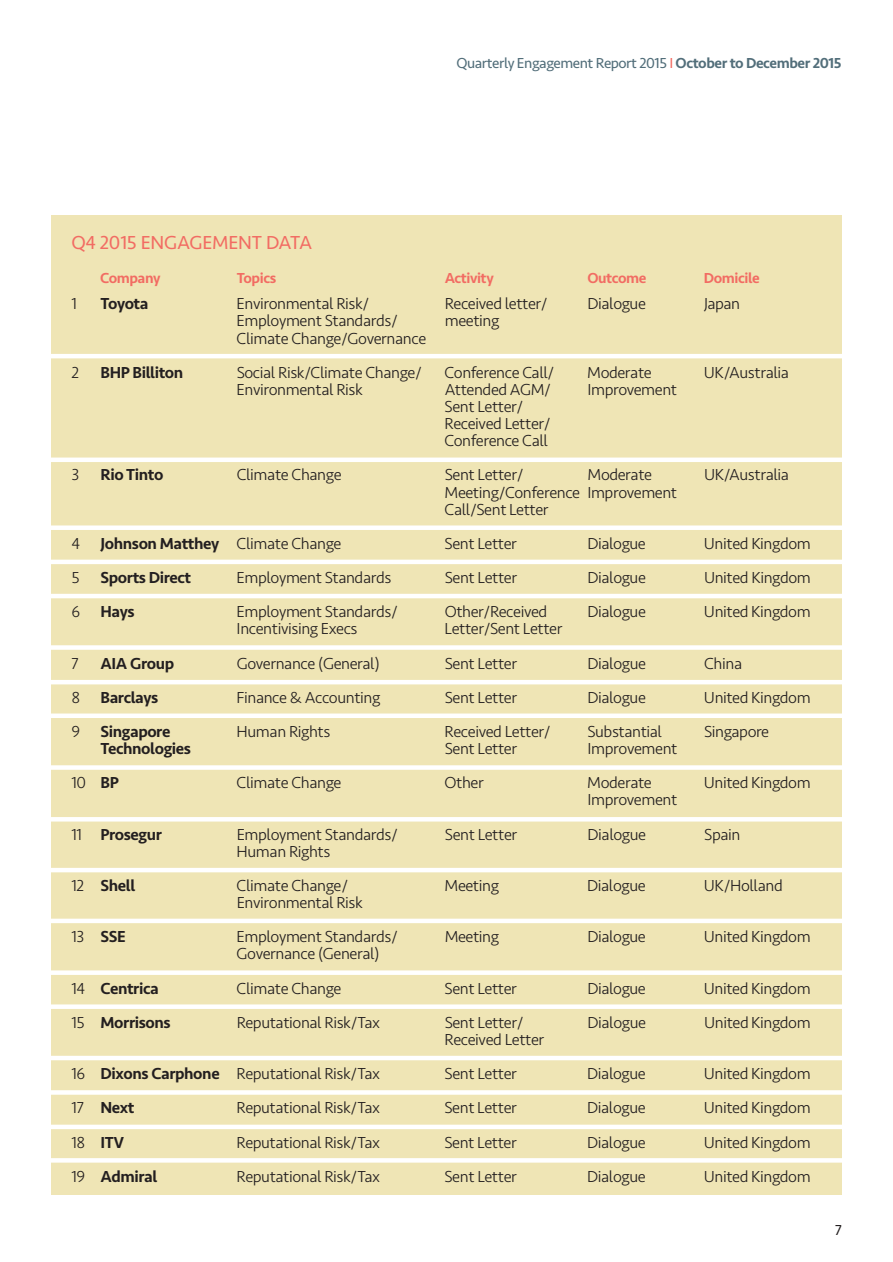
<style>
.page{position:relative;width:893px;height:1262px;background:#fff}
.page>*{position:absolute;margin:0;border:0;box-sizing:border-box;transform-origin:0 0}
.t1{font:19.5px "Seravek";letter-spacing:-.01em;color:#f26c63}
.t2{font:300 16.5px/17.1px "Seravek";letter-spacing:-.025em;color:#231f20}
.t3{font:500 16.5px "Seravek";letter-spacing:-.025em;color:#231f20}
.t4{font:15px "Seravek";letter-spacing:-.03em;color:#526e7a}
.t5{font:500 15px "Seravek";letter-spacing:-.03em;color:#f26c63}
.t6{font:15px "Seravek";color:#231f20}
.s1{color:#f26c63}
.s2{font-weight:500}
.s3{font-weight:300}
</style>
<div class="page">
<div style="left:51px;top:215px;width:790px;height:980px;background:#efe5b5"></div>
<hr style="left:42px;top:354px;width:817px;height:4px;background:#fff">
<div style="left:42px;top:457px;width:817px;height:5px;background:#fff"></div>
<div style="left:42px;top:525px;width:817px;height:5px;background:#fff"></div>
<div style="left:42px;top:559px;width:817px;height:5px;background:#fff"></div>
<hr style="left:42px;top:594px;width:817px;height:4px;background:#fff">
<div style="left:42px;top:645px;width:817px;height:5px;background:#fff"></div>
<hr style="left:42px;top:680px;width:817px;height:4px;background:#fff">
<div style="left:42px;top:713px;width:817px;height:5px;background:#fff"></div>
<svg style="left:51px;top:765px;width:791px;height:4px;background:#fdfdf9"></svg>
<hr style="left:42px;top:817px;width:817px;height:4px;background:#fff">
<hr style="left:42px;top:868px;width:817px;height:4px;background:#fff">
<div style="left:42px;top:918px;width:817px;height:5px;background:#fff"></div>
<div style="left:42px;top:970px;width:817px;height:5px;background:#fff"></div>
<div style="left:42px;top:1004px;width:817px;height:5px;background:#fff"></div>
<div style="left:42px;top:1055px;width:817px;height:5px;background:#fff"></div>
<svg style="left:51px;top:1090px;width:791px;height:4px;background:#fefdfa"></svg>
<div style="left:42px;top:1124px;width:817px;height:5px;background:#fff"></div>
<hr style="left:42px;top:1158px;width:817px;height:4px;background:#fff">
<p class="t4" style="left:456px;top:58px;width:386px">Quarterly Engagement Report 2015 <span class="s1">I</span> <span class="s2">October to December 2015</span></p>
<p class="t1" style="left:71px;top:235px;width:242px">Q4 2015 ENGAGEMENT DATA</p>
<p class="t5" style="left:100px;top:272px;width:62px">Company</p>
<p class="t5" style="left:237px;top:272px;width:41px">Topics</p>
<p class="t5" style="left:444px;top:272px;width:51px">Activity</p>
<p class="t5" style="left:587px;top:272px;width:61px">Outcome</p>
<p class="t5" style="left:704px;top:272px;width:57px">Domicile</p>
<p class="t2" style="left:71px;top:297px;width:7px">1</p>
<p class="t3" style="left:100px;top:298px;width:49px">Toyota</p>
<p class="t2" style="left:237px;top:297px;width:134px">Environmental Risk/</p>
<p class="t2" style="left:445px;top:297px;width:104px">Received letter/</p>
<p class="t2" style="left:587px;top:297px;width:60px">Dialogue</p>
<p class="t2" style="left:704px;top:297px;width:38px">Japan</p>
<p class="t2" style="left:237px;top:314px;width:163px">Employment Standards/</p>
<p class="t2" style="left:445px;top:314px;width:56px">meeting</p>
<p class="t2" style="left:236px;top:331px;width:191px">Climate Change/Governance</p>
<p class="t2" style="left:71px;top:365px;width:9px">2</p>
<p class="t3" style="left:100px;top:366px;width:84px">BHP Billiton</p>
<p class="t2" style="left:237px;top:365px;width:187px">Social Risk/Climate Change/</p>
<p class="t2" style="left:444px;top:365px;width:111px">Conference Call/</p>
<p class="t2" style="left:587px;top:365px;width:66px">Moderate</p>
<p class="t2" style="left:703px;top:365px;width:87px">UK/Australia</p>
<p class="t2" style="left:237px;top:382px;width:128px">Environmental Risk</p>
<p class="t2" style="left:445px;top:382px;width:108px">Attended AGM/</p>
<p class="t2" style="left:587px;top:382px;width:91px">Improvement</p>
<p class="t2" style="left:444px;top:399px;width:107px">Sent Letter/<br>Received Letter/<br>Conference Call</p>
<p class="t2" style="left:71px;top:468px;width:9px">3</p>
<p class="t3" style="left:100px;top:469px;width:64px">Rio Tinto</p>
<p class="t2" style="left:237px;top:468px;width:106px">Climate Change</p>
<p class="t2" style="left:444px;top:468px;width:80px">Sent Letter/</p>
<p class="t2" style="left:587px;top:468px;width:66px">Moderate</p>
<p class="t2" style="left:704px;top:468px;width:86px">UK/Australia</p>
<p class="t2" style="left:444px;top:485px;width:234px">Meeting/Conference Improvement<br>Call/Sent Letter</p>
<p class="t2" style="left:71px;top:536px;width:271px">4 <span class="s2">Johnson Matthey</span> Climate Change</p>
<p class="t2" style="left:444px;top:536px;width:74px">Sent Letter</p>
<p class="t2" style="left:587px;top:536px;width:60px">Dialogue</p>
<p class="t2" style="left:704px;top:536px;width:108px">United Kingdom</p>
<p class="t2" style="left:71px;top:570px;width:10px">5</p>
<p class="t3" style="left:100px;top:571px;width:92px">Sports Direct</p>
<p class="t2" style="left:237px;top:570px;width:156px">Employment Standards</p>
<p class="t2" style="left:445px;top:570px;width:74px">Sent Letter</p>
<p class="t2" style="left:587px;top:570px;width:60px">Dialogue</p>
<p class="t2" style="left:704px;top:570px;width:108px">United Kingdom</p>
<p class="t3" style="left:71px;top:605px;width:65px"><span class="s3">6</span> Hays</p>
<p class="t2" style="left:237px;top:604px;width:163px">Employment Standards/</p>
<p class="t2" style="left:445px;top:604px;width:104px">Other/Received</p>
<p class="t2" style="left:587px;top:604px;width:60px">Dialogue</p>
<p class="t2" style="left:704px;top:604px;width:108px">United Kingdom</p>
<p class="t2" style="left:237px;top:622px;width:122px">Incentivising Execs</p>
<p class="t2" style="left:444px;top:622px;width:119px">Letter/Sent Letter</p>
<p class="t2" style="left:71px;top:656px;width:9px">7</p>
<p class="t3" style="left:100px;top:657px;width:75px">AIA Group</p>
<p class="t2" style="left:237px;top:656px;width:145px">Governance (General)</p>
<p class="t2" style="left:444px;top:656px;width:74px">Sent Letter</p>
<p class="t2" style="left:587px;top:656px;width:60px">Dialogue</p>
<p class="t2" style="left:704px;top:656px;width:40px">China</p>
<p class="t3" style="left:71px;top:691px;width:88px"><span class="s3">8</span> Barclays</p>
<p class="t2" style="left:237px;top:690px;width:145px">Finance &amp; Accounting</p>
<p class="t2" style="left:444px;top:690px;width:74px">Sent Letter</p>
<p class="t2" style="left:587px;top:690px;width:60px">Dialogue</p>
<p class="t2" style="left:704px;top:690px;width:108px">United Kingdom</p>
<p class="t3" style="left:71px;top:725px;width:100px"><span class="s3">9</span> Singapore</p>
<p class="t2" style="left:237px;top:724px;width:95px">Human Rights</p>
<p class="t2" style="left:444px;top:724px;width:108px">Received Letter/</p>
<p class="t2" style="left:587px;top:724px;width:76px">Substantial</p>
<p class="t2" style="left:704px;top:724px;width:67px">Singapore</p>
<p class="t3" style="left:100px;top:742px;width:92px">Technologies</p>
<p class="t2" style="left:444px;top:741px;width:74px">Sent Letter</p>
<p class="t2" style="left:587px;top:741px;width:91px">Improvement</p>
<p class="t2" style="left:71px;top:775px;width:49px">10 <span class="s2">BP</span></p>
<p class="t2" style="left:237px;top:775px;width:106px">Climate Change</p>
<p class="t2" style="left:444px;top:775px;width:41px">Other</p>
<p class="t2" style="left:587px;top:775px;width:66px">Moderate</p>
<p class="t2" style="left:703px;top:775px;width:108px">United Kingdom</p>
<p class="t2" style="left:587px;top:793px;width:91px">Improvement</p>
<p class="t3" style="left:71px;top:828px;width:92px"><span class="s3">11</span> Prosegur</p>
<p class="t2" style="left:237px;top:827px;width:163px">Employment Standards/</p>
<p class="t2" style="left:445px;top:827px;width:74px">Sent Letter</p>
<p class="t2" style="left:587px;top:827px;width:60px">Dialogue</p>
<p class="t2" style="left:704px;top:827px;width:38px">Spain</p>
<p class="t2" style="left:237px;top:844px;width:95px">Human Rights</p>
<p class="t3" style="left:71px;top:879px;width:65px"><span class="s3">12</span> Shell</p>
<p class="t2" style="left:237px;top:878px;width:113px">Climate Change/</p>
<p class="t2" style="left:444px;top:878px;width:56px">Meeting</p>
<p class="t2" style="left:587px;top:878px;width:60px">Dialogue</p>
<p class="t2" style="left:703px;top:878px;width:80px">UK/Holland</p>
<p class="t2" style="left:237px;top:895px;width:128px">Environmental Risk</p>
<p class="t3" style="left:71px;top:930px;width:56px"><span class="s3">13</span> SSE</p>
<p class="t2" style="left:237px;top:929px;width:163px">Employment Standards/</p>
<p class="t2" style="left:444px;top:929px;width:56px">Meeting</p>
<p class="t2" style="left:587px;top:929px;width:60px">Dialogue</p>
<p class="t2" style="left:703px;top:929px;width:108px">United Kingdom</p>
<p class="t2" style="left:236px;top:946px;width:145px">Governance (General)</p>
<p class="t3" style="left:71px;top:982px;width:89px"><span class="s3">14</span> Centrica</p>
<p class="t2" style="left:237px;top:981px;width:106px">Climate Change</p>
<p class="t2" style="left:444px;top:981px;width:74px">Sent Letter</p>
<p class="t2" style="left:587px;top:981px;width:60px">Dialogue</p>
<p class="t2" style="left:703px;top:981px;width:108px">United Kingdom</p>
<p class="t3" style="left:71px;top:1016px;width:101px"><span class="s3">15</span> Morrisons</p>
<p class="t2" style="left:237px;top:1015px;width:145px">Reputational Risk/Tax</p>
<p class="t2" style="left:444px;top:1015px;width:80px">Sent Letter/</p>
<p class="t2" style="left:587px;top:1015px;width:60px">Dialogue</p>
<p class="t2" style="left:704px;top:1015px;width:108px">United Kingdom</p>
<p class="t2" style="left:444px;top:1032px;width:101px">Received Letter</p>
<p class="t2" style="left:71px;top:1066px;width:310px">16 <span class="s2">Dixons Carphone</span> Reputational Risk/Tax</p>
<p class="t2" style="left:444px;top:1066px;width:74px">Sent Letter</p>
<p class="t2" style="left:587px;top:1066px;width:60px">Dialogue</p>
<p class="t2" style="left:703px;top:1066px;width:108px">United Kingdom</p>
<p class="t3" style="left:71px;top:1101px;width:65px"><span class="s3">17</span> Next</p>
<p class="t2" style="left:236px;top:1100px;width:145px">Reputational Risk/Tax</p>
<p class="t2" style="left:444px;top:1100px;width:74px">Sent Letter</p>
<p class="t2" style="left:587px;top:1100px;width:60px">Dialogue</p>
<p class="t2" style="left:703px;top:1100px;width:108px">United Kingdom</p>
<p class="t3" style="left:71px;top:1135px;width:54px"><span class="s3">18</span> ITV</p>
<p class="t2" style="left:236px;top:1135px;width:145px">Reputational Risk/Tax</p>
<p class="t2" style="left:444px;top:1135px;width:74px">Sent Letter</p>
<p class="t2" style="left:587px;top:1135px;width:60px">Dialogue</p>
<p class="t2" style="left:703px;top:1135px;width:108px">United Kingdom</p>
<p class="t3" style="left:71px;top:1170px;width:87px"><span class="s3">19</span> Admiral</p>
<p class="t2" style="left:236px;top:1169px;width:145px">Reputational Risk/Tax</p>
<p class="t2" style="left:444px;top:1169px;width:74px">Sent Letter</p>
<p class="t2" style="left:587px;top:1169px;width:60px">Dialogue</p>
<p class="t2" style="left:703px;top:1169px;width:109px">United Kingdom</p>
<p class="t6" style="left:835px;top:1223px;width:8px">7</p>
</div>
